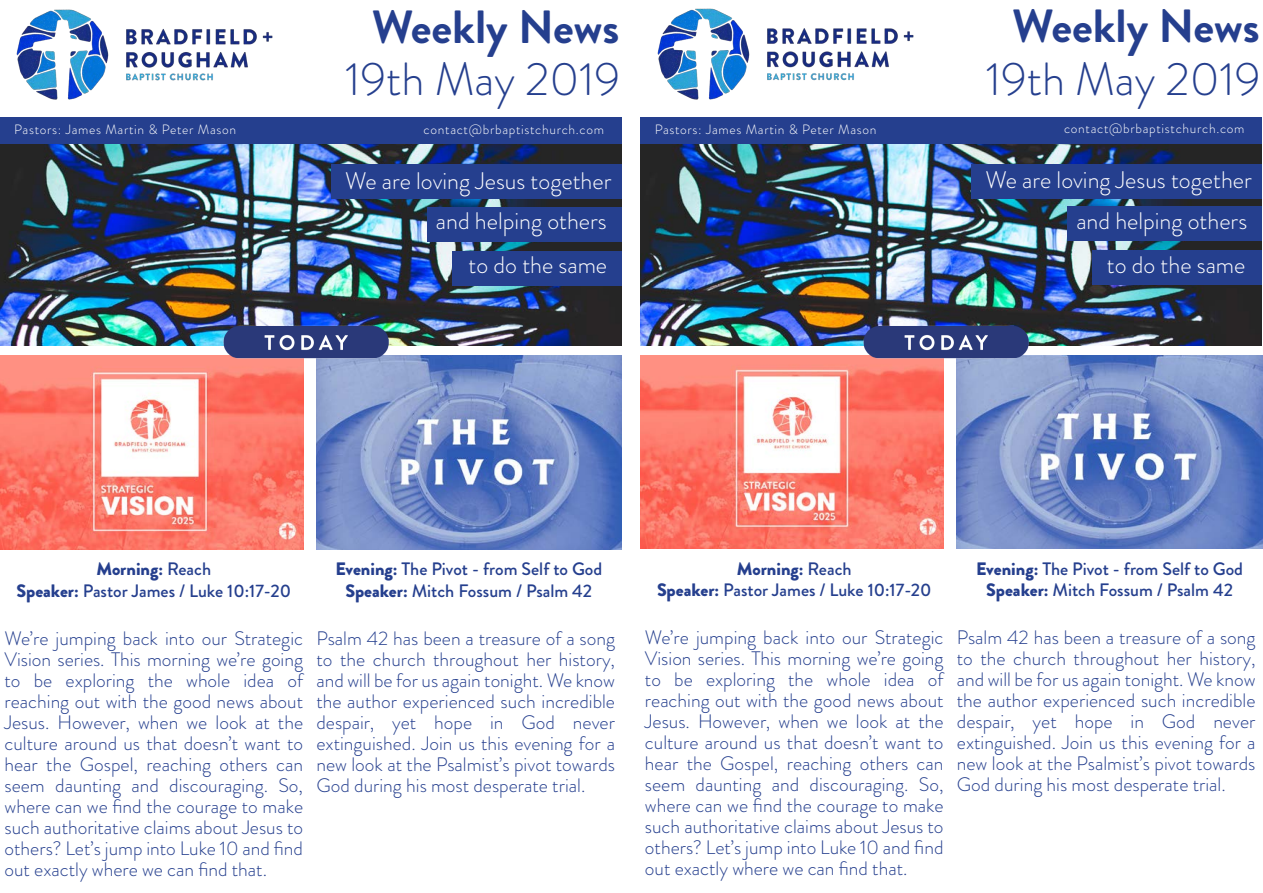
<style>
.page{position:relative;width:1263px;height:893px;background:#fff}
.page>*{position:absolute;margin:0;border:0;box-sizing:border-box;transform-origin:0 0}
.t1{font:300 46.5px "Brandon Grotesque";color:#253f8e}
.t2{font:700 46.5px "Brandon Grotesque";color:#253f8e}
.t3{font:300 24px "Brandon Grotesque";color:#fff}
.t4{font:300 19.5px/21px "Brandon Grotesque";color:#253f8e;text-align:justify}
.t5{font:500 18px "Brandon Grotesque";color:#253f8e}
.t6{font:900 18px "Brandon Grotesque";color:#253f8e}
.t7{font:300 13.5px "Brandon Grotesque";letter-spacing:.05em;color:#fff}
.s1{font-weight:500}
.s2{font-weight:900}
</style>
<div class="page">
<img style="left:0;top:355px;width:303px;height:194px">
<img style="left:316px;top:355px;width:306px;height:194px">
<img style="left:16px;top:9px;width:257px;height:91px">
<img style="left:0;top:144px;width:621px;height:201px">
<img style="left:176px;top:313px;width:254px;height:56px">
<div style="left:0;top:118px;width:621px;height:26px;background:#253f8e"></div>
<div style="left:331px;top:164px;width:290px;height:35px;background:#253f8e"></div>
<div style="left:427px;top:207px;width:194px;height:35px;background:#253f8e"></div>
<div style="left:452px;top:251px;width:169px;height:34px;background:#253f8e"></div>
<img style="left:640px;top:355px;width:303px;height:194px">
<img style="left:957px;top:355px;width:305px;height:194px">
<img style="left:657px;top:8px;width:257px;height:92px">
<img style="left:641px;top:144px;width:621px;height:201px">
<img style="left:816px;top:313px;width:255px;height:56px">
<div style="left:641px;top:118px;width:621px;height:26px;background:#253f8e"></div>
<div style="left:972px;top:164px;width:290px;height:35px;background:#253f8e"></div>
<div style="left:1067px;top:206px;width:195px;height:35px;background:#253f8e"></div>
<div style="left:1092px;top:250px;width:170px;height:35px;background:#253f8e"></div>
<p class="t2" style="left:372px;top:-6px;width:249px">Weekly News</p>
<p class="t1" style="left:346px;top:48px;width:276px">19th May 2019</p>
<p class="t7" style="left:14px;top:120px;width:223px">Pastors: James Martin &amp; Peter Mason</p>
<p class="t7" style="left:424px;top:120px;width:182px">contact@brbaptistchurch.com</p>
<p class="t3" style="left:345px;top:164px;width:268px">We are loving Jesus together</p>
<p class="t3" style="left:436px;top:205px;width:172px">and helping others</p>
<p class="t3" style="left:469px;top:249px;width:140px">to do the same</p>
<p class="t2" style="left:1012px;top:-6px;width:249px">Weekly News</p>
<p class="t1" style="left:986px;top:47px;width:276px">19th May 2019</p>
<p class="t7" style="left:655px;top:120px;width:223px">Pastors: James Martin &amp; Peter Mason</p>
<p class="t7" style="left:1064px;top:120px;width:182px">contact@brbaptistchurch.com</p>
<p class="t3" style="left:985px;top:164px;width:268px">We are loving Jesus together</p>
<p class="t3" style="left:1076px;top:204px;width:172px">and helping others</p>
<p class="t3" style="left:1107px;top:248px;width:140px">to do the same</p>
<p class="t6" style="left:96px;top:556px;width:116px">Morning: <span class="s1">Reach</span></p>
<p class="t5" style="left:17px;top:578px;width:276px"><span class="s2">Speaker:</span> Pastor James / Luke 10:17-20</p>
<p class="t5" style="left:335px;top:556px;width:268px"><span class="s2">Evening:</span> The Pivot - from Self to God</p>
<p class="t5" style="left:345px;top:578px;width:248px"><span class="s2">Speaker:</span> Mitch Fossum / Psalm 42</p>
<p class="t6" style="left:737px;top:556px;width:116px">Morning: <span class="s1">Reach</span></p>
<p class="t5" style="left:657px;top:578px;width:276px"><span class="s2">Speaker:</span> Pastor James / Luke 10:17-20</p>
<p class="t5" style="left:976px;top:556px;width:268px"><span class="s2">Evening:</span> The Pivot - from Self to God</p>
<p class="t5" style="left:986px;top:578px;width:248px"><span class="s2">Speaker:</span> Mitch Fossum / Psalm 42</p>
<p class="t4" style="left:5px;top:627px;width:300px">We’re jumping back into our Strategic Vision series. This morning we’re going to be exploring the whole idea of reaching out with the good news about Jesus. However, when we look at the culture around us that doesn’t want to hear the Gospel, reaching others can seem daunting and discouraging. So, where can we find the courage to make such authoritative claims about Jesus to others? Let’s jump into Luke 10 and find out exactly where we can find that.</p>
<p class="t4" style="left:316px;top:627px;width:300px">Psalm 42 has been a treasure of a song to the church throughout her history, and will be for us again tonight. We know the author experienced such incredible despair, yet hope in God never extinguished. Join us this evening for a new look at the Psalmist’s pivot towards God during his most desperate trial.</p>
<p class="t4" style="left:645px;top:627px;width:300px">We’re jumping back into our Strategic Vision series. This morning we’re going to be exploring the whole idea of reaching out with the good news about Jesus. However, when we look at the culture around us that doesn’t want to hear the Gospel, reaching others can seem daunting and discouraging. So, where can we find the courage to make such authoritative claims about Jesus to others? Let’s jump into Luke 10 and find out exactly where we can find that.</p>
<p class="t4" style="left:957px;top:627px;width:300px">Psalm 42 has been a treasure of a song to the church throughout her history, and will be for us again tonight. We know the author experienced such incredible despair, yet hope in God never extinguished. Join us this evening for a new look at the Psalmist’s pivot towards God during his most desperate trial.</p>
</div>
